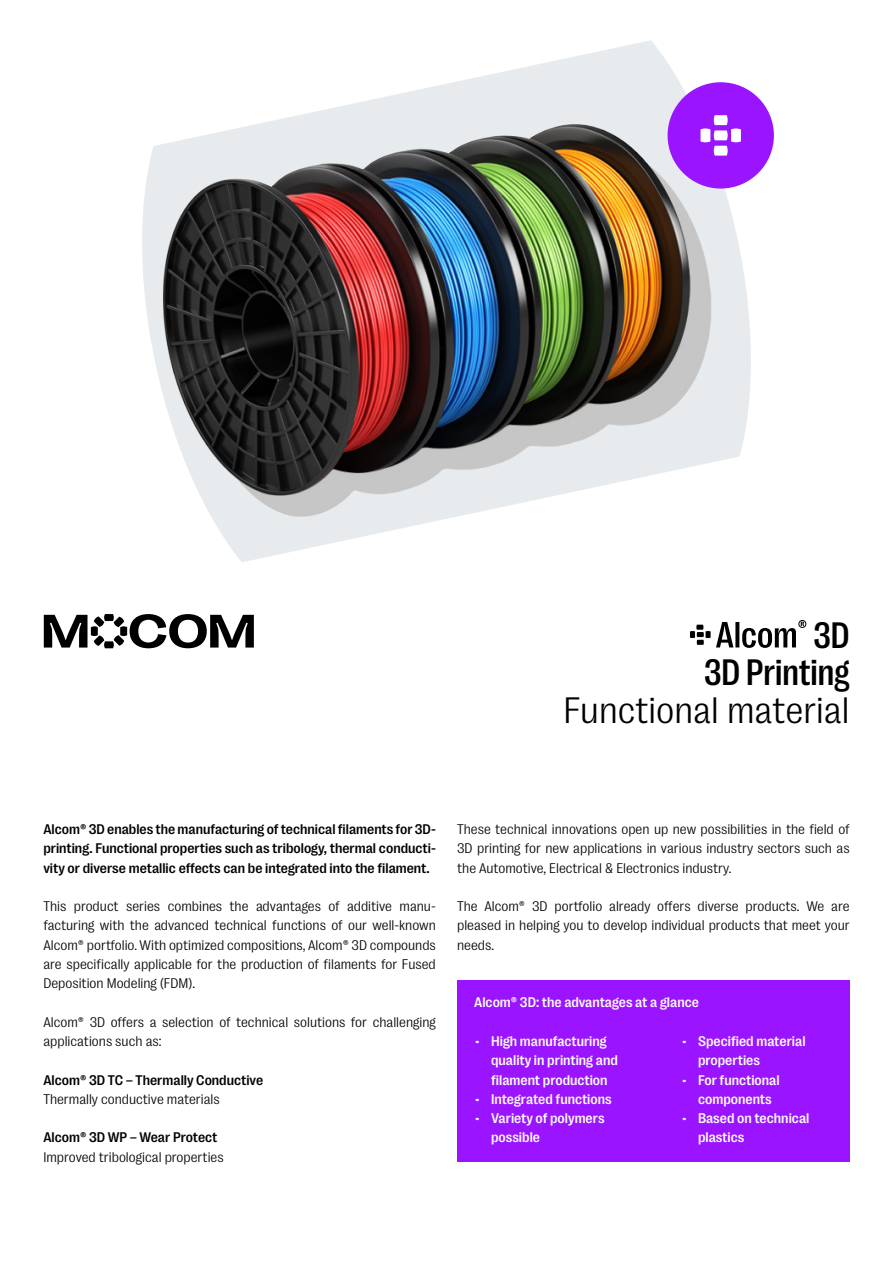
<style>
.page{position:relative;width:893px;height:1263px;background:#fff}
.page>*{position:absolute;margin:0;border:0;box-sizing:border-box;transform-origin:0 0}
.t1{font:300 37.5px "Granula";color:#000}
.t2{font:500 37.5px/37.5px "Granula Compact";color:#000;text-align:right}
.t3{font:300 14.25px/19.4px "Granula";color:#000;text-align:justify}
.t4{font:500 14.25px/19.4px "Granula";color:#000;text-align:justify}
.t5{font:500 14.25px/19.4px "Granula";color:#fff}
</style>
<div class="page">
<div style="left:457px;top:980px;width:393px;height:182px;background:#9b14ff"></div>
<svg style="left:690px;top:620px;width:116px;height:28px"></svg>
<svg style="left:44px;top:614px;width:210px;height:34px"></svg>
<svg style="left:142px;top:82px;width:610px;height:380px;fill:#e8ebed"></svg>
<div style="left:668px;top:82px;width:106px;height:107px;background:#9b14ff;border-radius:50%"></div>
<svg style="left:715px;top:115px;width:26px;height:41px"></svg>
<img style="left:157px;top:40px;width:558px;height:522px">
<h1 class="t2" style="left:704px;top:616px;width:147px">3D<br>3D Printing</h1>
<h1 class="t1" style="left:563px;top:690px;width:288px">Functional material</h1>
<p class="t4" style="left:43px;top:819px;width:394px">Alcom® 3D enables the manufacturing of technical filaments for 3D&shy;printing. Functional properties such as tribology, thermal conducti&shy;vity or diverse metallic effects can be integrated into the filament.</p>
<p class="t3" style="left:43px;top:896px;width:394px">This product series combines the advantages of additive manu&shy;facturing with the advanced technical functions of our well-known Alcom® portfolio. With optimized compositions, Alcom® 3D compounds are specifically applicable for the production of filaments for Fused Deposition Modeling (FDM).</p>
<p class="t3" style="left:43px;top:1012px;width:394px">Alcom® 3D offers a selection of technical solutions for challenging applications such as:</p>
<p class="t4" style="left:43px;top:1070px;width:221px">Alcom® 3D TC – Thermally Conductive</p>
<p class="t3" style="left:43px;top:1089px;width:178px">Thermally conductive materials</p>
<p class="t4" style="left:43px;top:1128px;width:176px">Alcom® 3D WP – Wear Protect</p>
<p class="t3" style="left:43px;top:1147px;width:182px">Improved tribological properties</p>
<p class="t3" style="left:457px;top:819px;width:394px">These technical innovations open up new possibilities in the field of 3D printing for new applications in various industry sectors such as the Automotive, Electrical &amp; Electronics industry.</p>
<p class="t3" style="left:457px;top:896px;width:394px">The Alcom® 3D portfolio already offers diverse products. We are pleased in helping you to develop individual products that meet your needs.</p>
<p class="t5" style="left:474px;top:993px;width:226px">Alcom® 3D: the advantages at a glance</p>
<p class="t5" style="left:491px;top:1031px;width:128px;text-indent:-17px">• High manufacturing quality in printing and filament production</p>
<p class="t5" style="left:474px;top:1089px;width:139px">• Integrated functions</p>
<p class="t5" style="left:491px;top:1108px;width:115px;text-indent:-17px">• Variety of polymers possible</p>
<p class="t5" style="left:698px;top:1031px;width:109px;text-indent:-17px">• Specified material properties</p>
<p class="t5" style="left:698px;top:1070px;width:83px;text-indent:-17px">• For functional components</p>
<p class="t5" style="left:698px;top:1108px;width:113px;text-indent:-17px">• Based on technical plastics</p>
</div>
